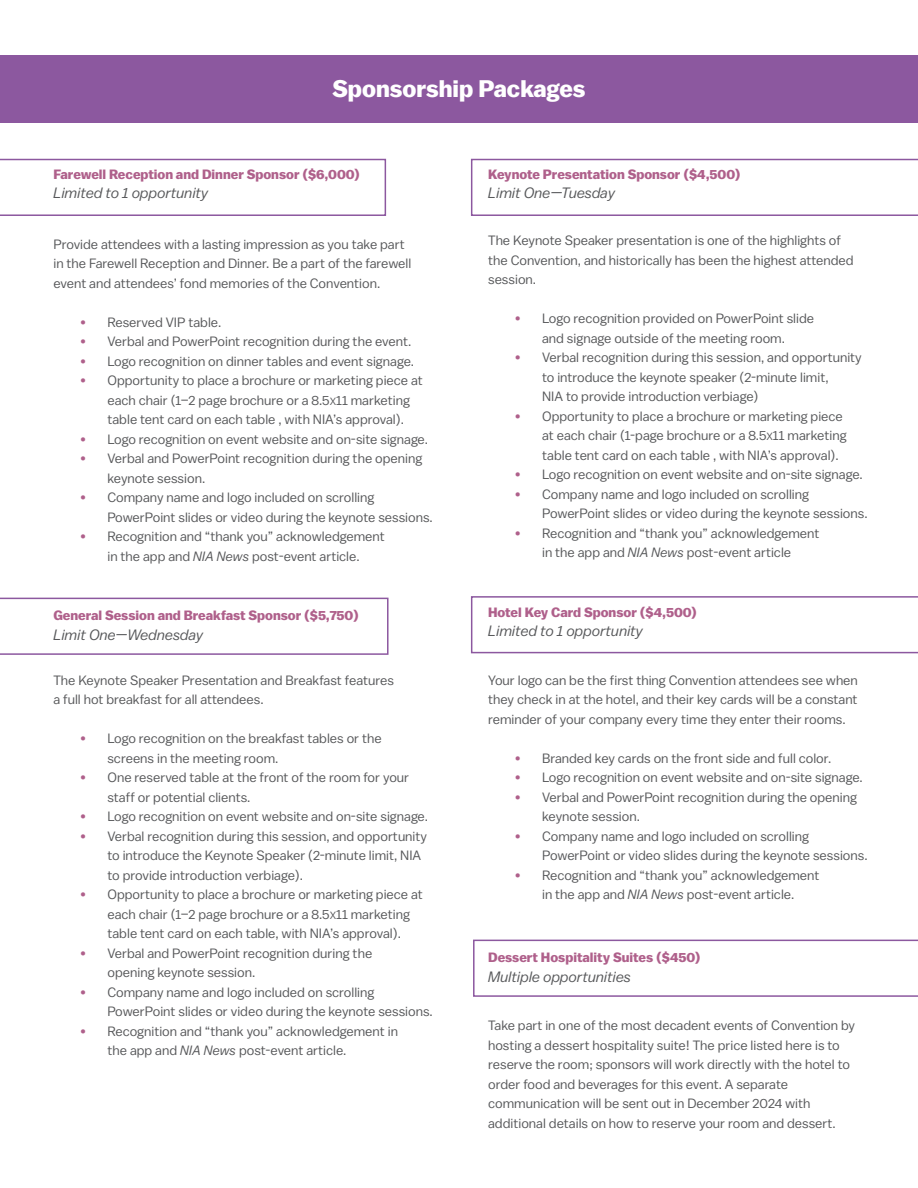
<style>
.page{position:relative;width:918px;height:1188px;background:#fff}
.page>*{position:absolute;margin:0;border:0;box-sizing:border-box;transform-origin:0 0}
.t1{font:700 24px "Balto";color:#fff}
.Default{font:italic 15px "Balto";color:#57585a}
.t2{font:13.5px/19.5px "Balto";color:#57585a}
.Default-2{font:700 13.5px "Balto";color:#af608b}
.s1{color:#af608b}
.s2{font-size:10.5px}
.s3{font-style:italic}
</style>
<div class="page">
<div style="left:0;top:55px;width:918px;height:67px;background:#8c589f"></div>
<svg style="left:0;top:159px;width:386px;height:57px"></svg>
<svg style="left:471px;top:159px;width:447px;height:57px"></svg>
<svg style="left:0;top:598px;width:389px;height:57px"></svg>
<svg style="left:471px;top:596px;width:447px;height:57px"></svg>
<svg style="left:473px;top:940px;width:445px;height:57px"></svg>
<p class="t1" style="left:332px;top:74px;width:255px">Sponsorship Packages</p>
<p class="Default-2" style="left:53px;top:166px;width:308px">Farewell Reception and Dinner Sponsor ($6,000)</p>
<p class="Default" style="left:53px;top:184px;width:156px">Limited to 1 opportunity</p>
<p class="t2" style="left:53px;top:234px;width:359px">Provide attendees with a lasting impression as you take part in the Farewell Reception and Dinner. Be a part of the farewell event and attendees’ fond memories of the Convention.</p>
<p class="t2" style="left:80px;top:312px;width:142px"><span class="s1">•</span> Reserved VIP table.</p>
<p class="t2" style="left:80px;top:331px;width:332px"><span class="s1">•</span> Verbal and PowerPoint recognition during the event.</p>
<p class="t2" style="left:80px;top:351px;width:335px"><span class="s1">•</span> Logo recognition on dinner tables and event signage.</p>
<p class="t2" style="left:107px;top:370px;width:317px;text-indent:-27px"><span class="s1">•</span> Opportunity to place a brochure or marketing piece at each chair (1–2 page brochure or a 8.5<span class="s2">X</span>11 marketing table tent card on each table , with NIA’s approval).</p>
<p class="t2" style="left:80px;top:429px;width:349px"><span class="s1">•</span> Logo recognition on event website and on-site signage.</p>
<p class="t2" style="left:107px;top:448px;width:316px;text-indent:-27px"><span class="s1">•</span> Verbal and PowerPoint recognition during the opening keynote session.</p>
<p class="t2" style="left:107px;top:487px;width:327px;text-indent:-27px"><span class="s1">•</span> Company name and logo included on scrolling<br>PowerPoint slides or video during the keynote sessions.</p>
<p class="t2" style="left:80px;top:526px;width:306px;text-align:center"><span class="s1">•</span> Recognition and “thank you” acknowledgement in the app and <span class="s3">NIA News</span> post-event article.</p>
<p class="Default-2" style="left:53px;top:607px;width:307px">General Session and Breakfast Sponsor ($5,750)</p>
<p class="Default" style="left:53px;top:625px;width:152px">Limit One—Wednesday</p>
<p class="t2" style="left:53px;top:670px;width:342px">The Keynote Speaker Presentation and Breakfast features a full hot breakfast for all attendees.</p>
<p class="t2" style="left:107px;top:729px;width:276px;text-indent:-27px"><span class="s1">•</span> Logo recognition on the breakfast tables or the screens in the meeting room.</p>
<p class="t2" style="left:107px;top:768px;width:303px;text-indent:-27px"><span class="s1">•</span> One reserved table at the front of the room for your staff or potential clients.</p>
<p class="t2" style="left:80px;top:807px;width:349px"><span class="s1">•</span> Logo recognition on event website and on-site signage.</p>
<p class="t2" style="left:107px;top:826px;width:321px;text-indent:-27px"><span class="s1">•</span> Verbal recognition during this session, and opportunity to introduce the Keynote Speaker (2-minute limit, NIA to provide introduction verbiage).</p>
<p class="t2" style="left:107px;top:885px;width:317px;text-indent:-27px"><span class="s1">•</span> Opportunity to place a brochure or marketing piece at each chair (1–2 page brochure or a 8.5<span class="s2">X</span>11 marketing table tent card on each table, with NIA’s approval).</p>
<p class="t2" style="left:107px;top:943px;width:266px;text-indent:-27px"><span class="s1">•</span> Verbal and PowerPoint recognition during the opening keynote session.</p>
<p class="t2" style="left:107px;top:982px;width:327px;text-indent:-27px"><span class="s1">•</span> Company name and logo included on scrolling<br>PowerPoint slides or video during the keynote sessions.</p>
<p class="t2" style="left:107px;top:1021px;width:292px;text-indent:-27px"><span class="s1">•</span> Recognition and “thank you” acknowledgement in the app and <span class="s3">NIA News</span> post-event article.</p>
<p class="Default-2" style="left:488px;top:166px;width:254px">Keynote Presentation Sponsor ($4,500)</p>
<p class="Default" style="left:488px;top:184px;width:129px">Limit One—Tuesday</p>
<p class="t2" style="left:488px;top:230px;width:367px">The Keynote Speaker presentation is one of the highlights of the Convention, and historically has been the highest attended session.</p>
<p class="t2" style="left:515px;top:308px;width:301px;text-align:center"><span class="s1">•</span> Logo recognition provided on PowerPoint slide and signage outside of the meeting room.</p>
<p class="t2" style="left:515px;top:347px;width:348px"><span class="s1">•</span> Verbal recognition during this session, and opportunity</p>
<p class="t2" style="left:542px;top:367px;width:288px">to introduce the keynote speaker (2-minute limit,<br>NIA to provide introduction verbiage)</p>
<p class="t2" style="left:515px;top:406px;width:333px;text-align:right"><span class="s1">•</span> Opportunity to place a brochure or marketing piece at each chair (1-page brochure or a 8.5<span class="s2">X</span>11 marketing</p>
<p class="t2" style="left:542px;top:445px;width:298px">table tent card on each table , with NIA’s approval).</p>
<p class="t2" style="left:515px;top:464px;width:349px"><span class="s1">•</span> Logo recognition on event website and on-site signage.</p>
<p class="t2" style="left:542px;top:484px;width:327px;text-indent:-27px"><span class="s1">•</span> Company name and logo included on scrolling<br>PowerPoint slides or video during the keynote sessions.</p>
<p class="t2" style="left:515px;top:523px;width:306px;text-align:center"><span class="s1">•</span> Recognition and “thank you” acknowledgement in the app and <span class="s3">NIA News</span> post-event article</p>
<p class="Default-2" style="left:488px;top:604px;width:210px">Hotel Key Card Sponsor ($4,500)</p>
<p class="Default" style="left:488px;top:622px;width:156px">Limited to 1 opportunity</p>
<p class="t2" style="left:488px;top:670px;width:371px;text-align:justify">Your logo can be the first thing Convention attendees see when they check in at the hotel, and their key cards will be a constant reminder of your company every time they enter their rooms.</p>
<p class="t2" style="left:515px;top:748px;width:318px"><span class="s1">•</span> Branded key cards on the front side and full color.</p>
<p class="t2" style="left:515px;top:768px;width:349px"><span class="s1">•</span> Logo recognition on event website and on-site signage.</p>
<p class="t2" style="left:542px;top:787px;width:316px;text-indent:-27px"><span class="s1">•</span> Verbal and PowerPoint recognition during the opening keynote session.</p>
<p class="t2" style="left:542px;top:826px;width:327px;text-indent:-27px"><span class="s1">•</span> Company name and logo included on scrolling<br>PowerPoint or video slides during the keynote sessions.</p>
<p class="t2" style="left:515px;top:865px;width:306px;text-align:center"><span class="s1">•</span> Recognition and “thank you” acknowledgement in the app and <span class="s3">NIA News</span> post-event article.</p>
<p class="Default-2" style="left:488px;top:950px;width:214px">Dessert Hospitality Suites ($450)</p>
<p class="Default" style="left:488px;top:968px;width:145px">Multiple opportunities</p>
<p class="t2" style="left:488px;top:1015px;width:369px">Take part in one of the most decadent events of Convention by hosting a dessert hospitality suite! The price listed here is to reserve the room; sponsors will work directly with the hotel to order food and beverages for this event. A separate communication will be sent out in December 2024 with additional details on how to reserve your room and dessert.</p>
</div>
